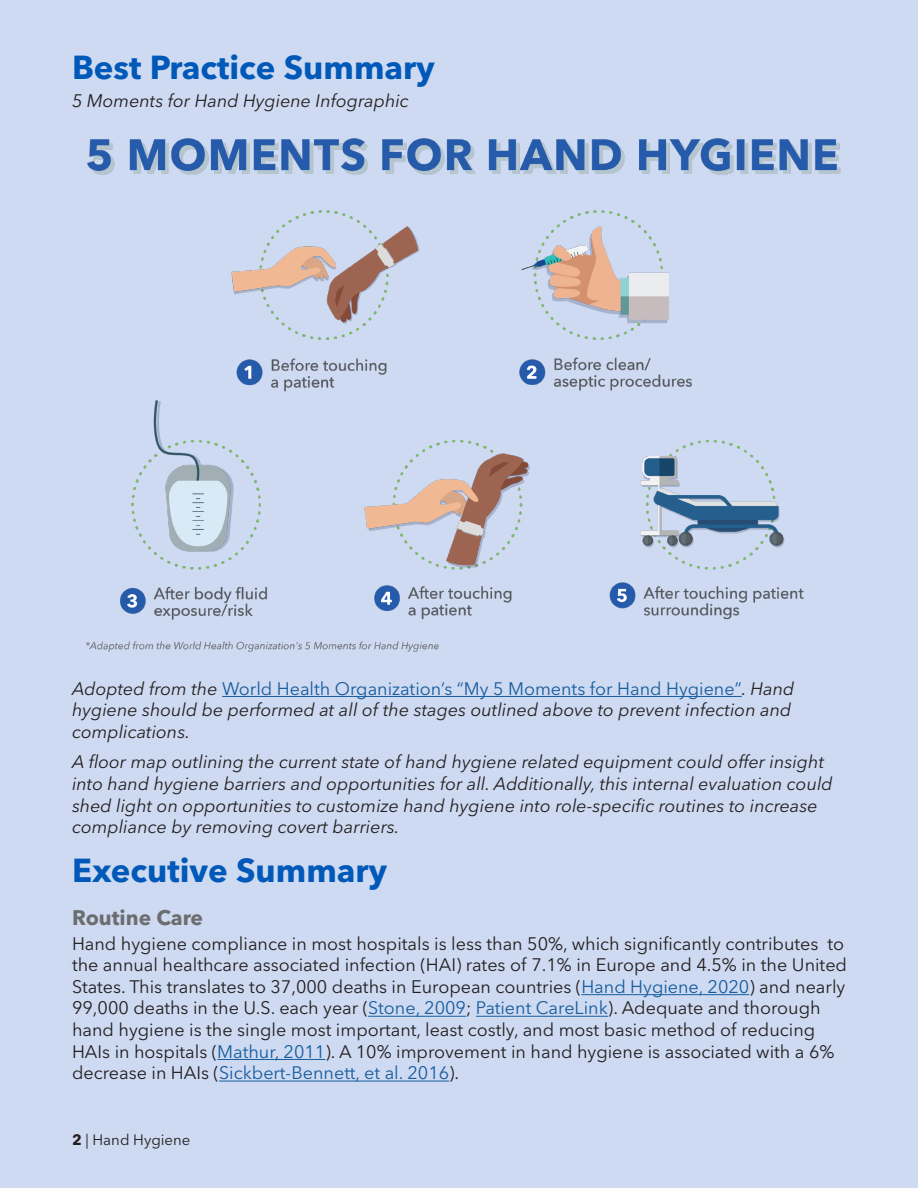
<style>
.page{position:relative;width:918px;height:1188px;background:#cedaf1}
.page>*{position:absolute;margin:0;border:0;box-sizing:border-box;transform-origin:0 0}
.Heading_1{font:700 33px "Avenir Next LT Pro";color:#0058b8}
.Body_text{font:700 33px "Avenir Next LT Pro";color:#0058b8}
.Heading_2{font:700 21px "Avenir Next LT Pro";color:#6c6d70}
.Body_text-2{font:18px/21.6px "Avenir Next LT Pro";color:#231f20}
.Body_text-3{font:italic 18px/21.6px "Avenir Next LT Pro";color:#231f20}
.t1{font:15px "Avenir Next LT Pro";color:#231f20}
.s1{font-style:normal;color:#175d9e}
.s2{color:#175d9e}
.s3{font-weight:700}
</style>
<div class="page">
<hr style="left:222px;top:696px;width:520px;height:1px;background:#175d9e">
<hr style="left:581px;top:994px;width:168px;height:1px;background:#175d9e">
<hr style="left:368px;top:1016px;width:98px;height:1px;background:#175d9e">
<hr style="left:476px;top:1016px;width:132px;height:1px;background:#175d9e">
<hr style="left:217px;top:1059px;width:108px;height:1px;background:#175d9e">
<hr style="left:219px;top:1081px;width:230px;height:1px;background:#175d9e">
<img style="left:86px;top:138px;width:755px;height:514px">
<p class="Heading_1" style="left:72px;top:47px;width:365px">Best Practice Summary</p>
<p class="Body_text-3" style="left:72px;top:89px;width:338px">5 Moments for Hand Hygiene Infographic</p>
<p class="Body_text-3" style="left:72px;top:678px;width:724px">Adopted from the <span class="s1">World Health Organization’s “My 5 Moments for Hand Hygiene”</span>. Hand hygiene should be performed at all of the stages outlined above to prevent infection and complications.</p>
<p class="Body_text-3" style="left:72px;top:751px;width:762px">A floor map outlining the current state of hand hygiene related equipment could offer insight into hand hygiene barriers and opportunities for all. Additionally, this internal evaluation could shed light on opportunities to customize hand hygiene into role-specific routines to increase compliance by removing covert barriers.</p>
<p class="Body_text" style="left:72px;top:850px;width:317px">Executive Summary</p>
<p class="Heading_2" style="left:72px;top:905px;width:133px">Routine Care</p>
<p class="Body_text-2" style="left:72px;top:933px;width:777px">Hand hygiene compliance in most hospitals is less than 50%, which significantly contributes to the annual healthcare associated infection (HAI) rates of 7.1% in Europe and 4.5% in the United States. This translates to 37,000 deaths in European countries (<span class="s2">Hand Hygiene, 2020</span>) and nearly 99,000 deaths in the U.S. each year (<span class="s2">Stone, 2009</span>; <span class="s2">Patient CareLink</span>). Adequate and thorough hand hygiene is the single most important, least costly, and most basic method of reducing HAIs in hospitals (<span class="s2">Mathur, 2011</span>). A 10% improvement in hand hygiene is associated with a 6% decrease in HAIs (<span class="s2">Sickbert-Bennett, et al. 2016</span>).</p>
<p class="t1" style="left:72px;top:1131px;width:120px"><span class="s3">2</span> | Hand Hygiene</p>
</div>
